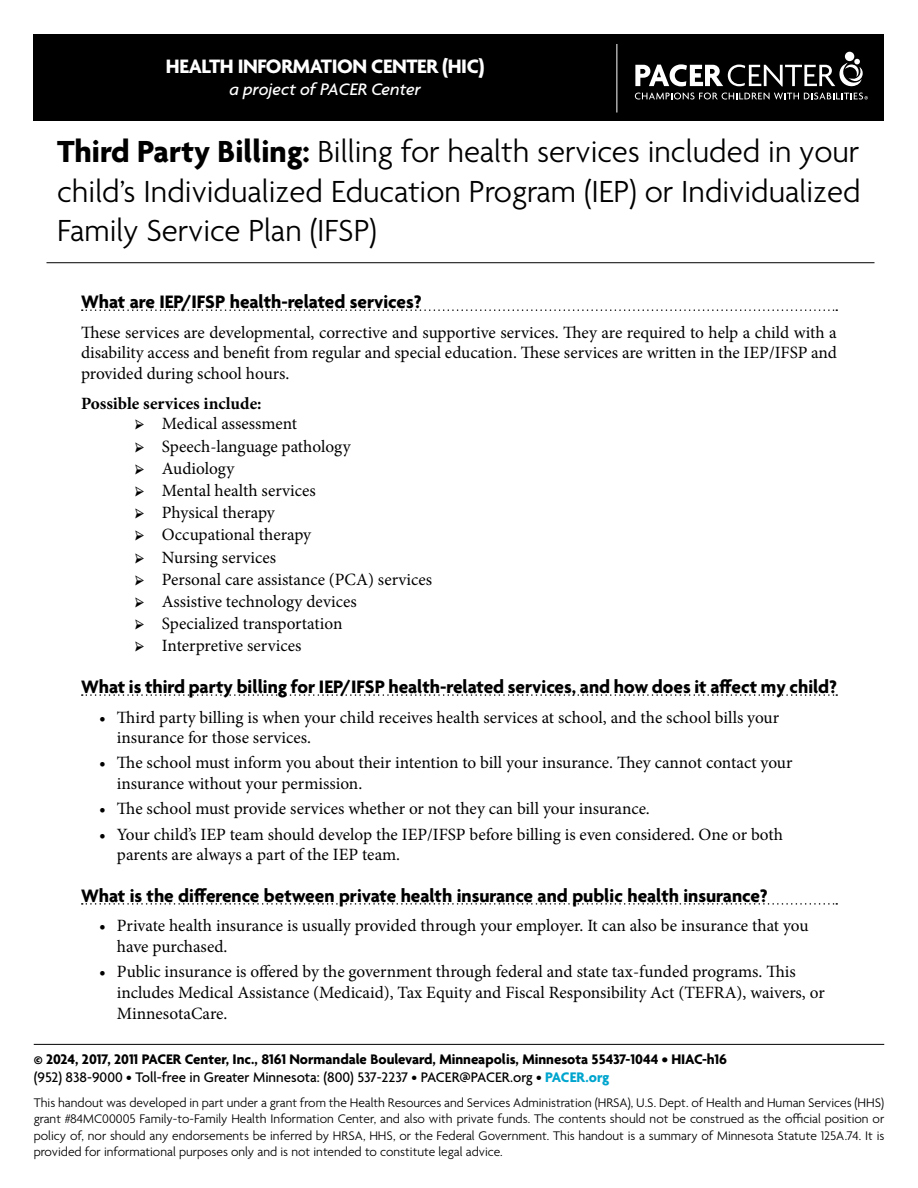
<style>
.page{position:relative;width:918px;height:1188px;background:#fff}
.page>*{position:absolute;margin:0;border:0;box-sizing:border-box;transform-origin:0 0}
.t1{font:300 33px/39.6px "Agenda";color:#000;text-align:justify}
.t2{font:700 21px "Agenda";letter-spacing:-.02em;color:#fff}
.t3{font:700 19.5px "Agenda";color:#000}
.t4{font:italic 500 18px "Agenda";color:#fff}
.t5{font:17.25px/20.7px "Minion Pro";color:#000}
.t6{font:700 17.25px "Minion Pro";color:#000}
.t7{font:700 15px/18px "Agenda";color:#000}
.t8{font:300 13.5px/16.2px "Agenda";color:#000;text-align:justify}
.s1{font-weight:700}
.s2{font-weight:500}
.s3{color:#00a5ce}
</style>
<div class="page">
<div style="left:34px;top:34px;width:850px;height:87px;background:#000"></div>
<hr style="left:616px;top:44px;width:1px;height:69px;background:#fff">
<div style="left:845px;top:52px;width:9px;height:9px;background:#fff;border-radius:50%"></div>
<svg style="left:635px;top:59px;width:228px;height:28px"></svg>
<svg style="left:635px;top:93px;width:233px;height:7px"></svg>
<hr style="left:34px;top:1044px;width:850px;height:1px;background:#000">
<svg style="left:82px;top:309px;width:755px;height:2px"></svg>
<svg style="left:82px;top:694px;width:755px;height:2px"></svg>
<svg style="left:82px;top:903px;width:755px;height:2px"></svg>
<hr style="left:46px;top:262px;width:828px;height:1px;background:#000">
<p class="t2" style="left:166px;top:55px;width:320px">HEALTH INFORMATION CENTER (HIC)</p>
<p class="t4" style="left:230px;top:78px;width:193px">a project of PACER Center</p>
<h1 class="t1" style="left:57px;top:134px;width:805px"><span class="s1">Third Party Billing:</span> Billing for health services included in your child’s Individualized Education Program (IEP) or Individualized Family Service Plan (IFSP)</h1>
<h2 class="t3" style="left:81px;top:291px;width:342px">What are IEP/IFSP health-related services?</h2>
<p class="t5" style="left:81px;top:322px;width:758px;text-align:justify">These services are developmental, corrective and supportive services. They are required to help a child with a disability access and benefit from regular and special education. These services are written in the IEP/IFSP and provided during school hours.</p>
<p class="t6" style="left:81px;top:391px;width:182px">Possible services include:</p>
<p class="t5" style="left:135px;top:414px;width:164px"><span class="s1">➢</span> Medical assessment</p>
<p class="t5" style="left:135px;top:436px;width:217px"><span class="s1">➢</span> Speech-language pathology</p>
<p class="t5" style="left:135px;top:458px;width:101px"><span class="s1">➢</span> Audiology</p>
<p class="t5" style="left:135px;top:480px;width:182px"><span class="s1">➢</span> Mental health services</p>
<p class="t5" style="left:135px;top:502px;width:141px"><span class="s1">➢</span> Physical therapy</p>
<p class="t5" style="left:135px;top:525px;width:178px"><span class="s1">➢</span> Occupational therapy</p>
<p class="t5" style="left:135px;top:547px;width:143px"><span class="s1">➢</span> Nursing services</p>
<p class="t5" style="left:135px;top:569px;width:299px"><span class="s1">➢</span> Personal care assistance (PCA) services</p>
<p class="t5" style="left:135px;top:591px;width:223px"><span class="s1">➢</span> Assistive technology devices</p>
<p class="t5" style="left:135px;top:613px;width:209px"><span class="s1">➢</span> Specialized transportation</p>
<p class="t5" style="left:135px;top:636px;width:168px"><span class="s1">➢</span> Interpretive services</p>
<h2 class="t3" style="left:81px;top:676px;width:758px">What is third party billing for IEP/IFSP health-related services, and how does it affect my child?</h2>
<h2 class="t5" style="left:117px;top:707px;width:664px;text-indent:-18px">• Third party billing is when your child receives health services at school, and the school bills your insurance for those services.</h2>
<h2 class="t5" style="left:117px;top:753px;width:677px;text-indent:-18px">• The school must inform you about their intention to bill your insurance. They cannot contact your insurance without your permission.</h2>
<h2 class="t5" style="left:99px;top:799px;width:552px">• The school must provide services whether or not they can bill your insurance.</h2>
<h2 class="t5" style="left:117px;top:824px;width:668px;text-indent:-18px">• Your child’s IEP team should develop the IEP/IFSP before billing is even considered. One or both parents are always a part of the IEP team.</h2>
<h2 class="t3" style="left:81px;top:885px;width:688px">What is the difference between private health insurance and public health insurance?</h2>
<p class="t5" style="left:117px;top:916px;width:693px;text-indent:-18px">• Private health insurance is usually provided through your employer. It can also be insurance that you have purchased.</p>
<p class="t5" style="left:117px;top:961px;width:709px;text-indent:-18px">• Public insurance is offered by the government through federal and state tax-funded programs. This includes Medical Assistance (Medicaid), Tax Equity and Fiscal Responsibility Act (TEFRA), waivers, or<br>MinnesotaCare.</p>
<p class="t7" style="left:34px;top:1051px;width:695px">© 2024, 2017, 2011 PACER Center, Inc., 8161 Normandale Boulevard, Minneapolis, Minnesota 55437-1044 • HIAC-h16 <span class="s2">(952) 838-9000 • Toll-free in Greater Minnesota: (800) 537-2237 • PACER@PACER.org •</span> <span class="s3">PACER.org</span></p>
<p class="t8" style="left:34px;top:1096px;width:852px">This handout was developed in part under a grant from the Health Resources and Services Administration (HRSA), U.S. Dept. of Health and Human Services (HHS) grant #84MC00005 Family-to-Family Health Information Center, and also with private funds. The contents should not be construed as the official position or policy of, nor should any endorsements be inferred by HRSA, HHS, or the Federal Government. This handout is a summary of Minnesota Statute 125A.74. It is provided for informational purposes only and is not intended to constitute legal advice.</p>
</div>
